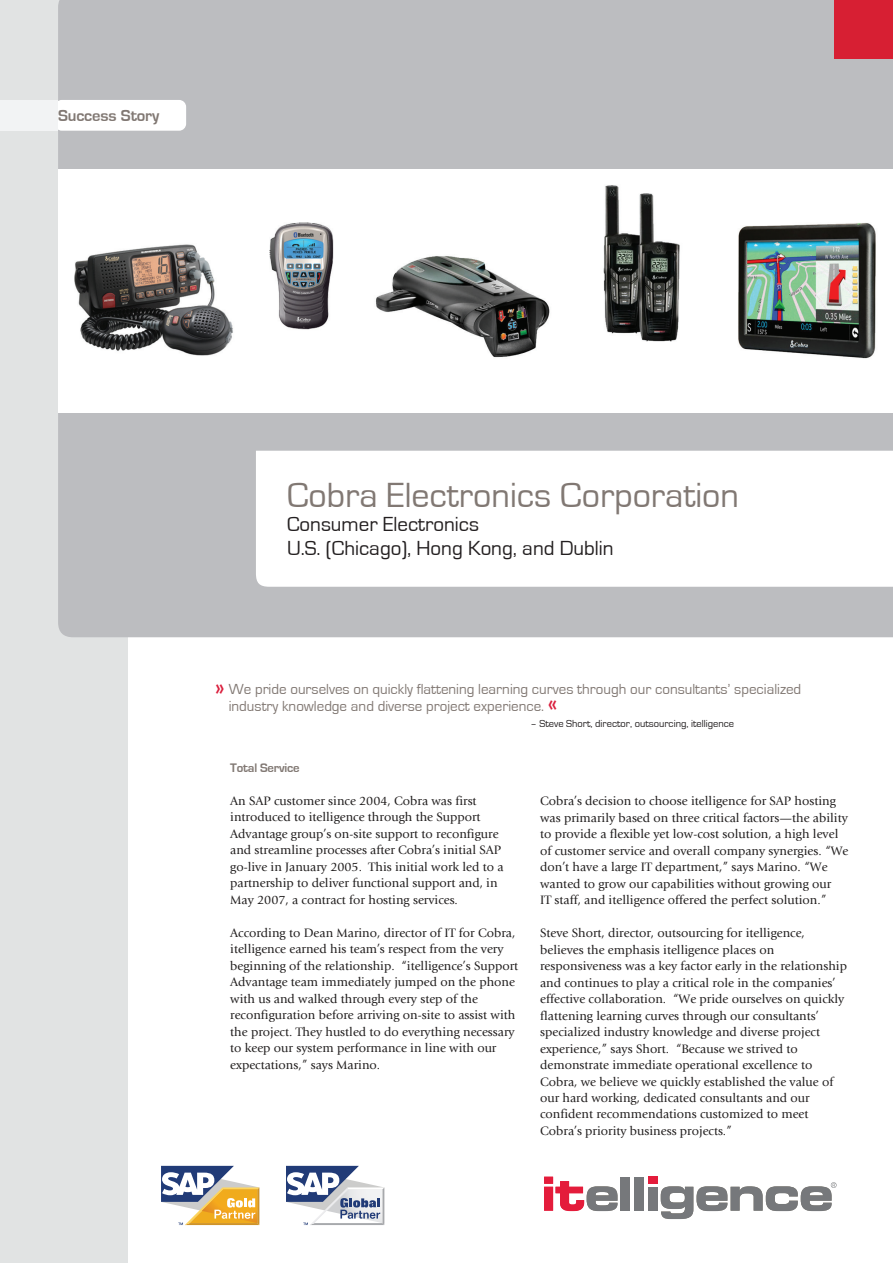
<style>
.page{position:relative;width:893px;height:1263px;background:#fff}
.page>*{position:absolute;margin:0;border:0;box-sizing:border-box;transform-origin:0 0}
.t1{font:36px "Eurostile";color:#817873}
.t2{font:21px/24px "Eurostile";color:#231f20}
.t3{font:600 18px "Eurostile";color:#da1f3d}
.t4{font:700 16.5px "Eurostile";letter-spacing:-.01em;color:#817873}
.t5{font:15px/16.5px "Eurostile";color:#817873}
.t6{font:12.75px/16.5px "Giovanni";color:#211e1e}
.t7{font:700 12.75px "Eurostile";letter-spacing:-.015em;color:#817873}
.t8{font:10.5px "Eurostile";color:#231f20}
</style>
<div class="page">
<div style="left:0;top:0;width:128px;height:1263px;background:#e1e3e3"></div>
<div style="left:58px;top:0;width:834px;height:637px;background:#bcbdc0"></div>
<svg style="left:256px;top:451px;width:636px;height:136px"></svg>
<div style="left:834px;top:0;width:58px;height:59px;background:#d71f33"></div>
<div style="left:55px;top:100px;width:131px;height:31px;background:#fff;border-radius:7px"></div>
<div style="left:1px;top:100px;width:57px;height:31px;background:#f2f3f4"></div>
<svg style="left:544px;top:1177px;width:73px;height:34px"></svg>
<div style="left:620px;top:1177px;width:9px;height:34px;background:#76787b"></div>
<div style="left:634px;top:1177px;width:9px;height:34px;background:#76787b"></div>
<div style="left:648px;top:1177px;width:9px;height:7px;background:#e41c3b"></div>
<div style="left:648px;top:1187px;width:9px;height:24px;background:#76787b"></div>
<svg style="left:660px;top:1182px;width:176px;height:37px"></svg>
<svg style="left:161px;top:1166px;width:98px;height:59px"></svg>
<svg style="left:286px;top:1166px;width:98px;height:59px"></svg>
<img style="left:58px;top:170px;width:834px;height:243px">
<p class="t4" style="left:58px;top:107px;width:103px">Success Story</p>
<h1 class="t1" style="left:287px;top:476px;width:453px">Cobra Electronics Corporation</h1>
<h2 class="t2" style="left:287px;top:513px;width:328px">Consumer Electronics<br>U.S. (Chicago), Hong Kong, and Dublin</h2>
<p class="t5" style="left:229px;top:681px;width:574px">We pride ourselves on quickly flattening learning curves through our consultants’ specialized industry knowledge and diverse project experience.</p>
<h3 class="t3" style="left:215px;top:677px;width:11px">»</h3>
<h3 class="t3" style="left:548px;top:692px;width:11px">«</h3>
<p class="t8" style="left:530px;top:718px;width:205px">– Steve Short, director, outsourcing, itelligence</p>
<p class="t7" style="left:230px;top:761px;width:71px">Total Service</p>
<p class="t6" style="left:230px;top:793px;width:275px">An SAP customer since 2004, Cobra was first introduced to itelligence through the Support Advantage group’s on-site support to reconfigure and streamline processes after Cobra’s initial SAP go-live in January 2005. This initial work led to a partnership to deliver functional support and, in May 2007, a contract for hosting services.</p>
<p class="t6" style="left:230px;top:925px;width:289px">According to Dean Marino, director of IT for Cobra, itelligence earned his team’s respect from the very beginning of the relationship. “itelligence’s Support Advantage team immediately jumped on the phone with us and walked through every step of the reconfiguration before arriving on-site to assist with the project. They hustled to do everything necessary to keep our system performance in line with our expectations,” says Marino.</p>
<p class="t6" style="left:540px;top:793px;width:310px">Cobra’s decision to choose itelligence for SAP hosting was primarily based on three critical factors—the ability to provide a flexible yet low-cost solution, a high level of customer service and overall company synergies. “We don’t have a large IT department,” says Marino. “We wanted to grow our capabilities without growing our<br>IT staff, and itelligence offered the perfect solution.”</p>
<p class="t6" style="left:540px;top:925px;width:308px">Steve Short, director, outsourcing for itelligence, believes the emphasis itelligence places on responsiveness was a key factor early in the relationship and continues to play a critical role in the companies’ effective collaboration. “We pride ourselves on quickly flattening learning curves through our consultants’ specialized industry knowledge and diverse project experience,” says Short. “Because we strived to demonstrate immediate operational excellence to Cobra, we believe we quickly established the value of our hard working, dedicated consultants and our confident recommendations customized to meet Cobra’s priority business projects.”</p>
</div>
